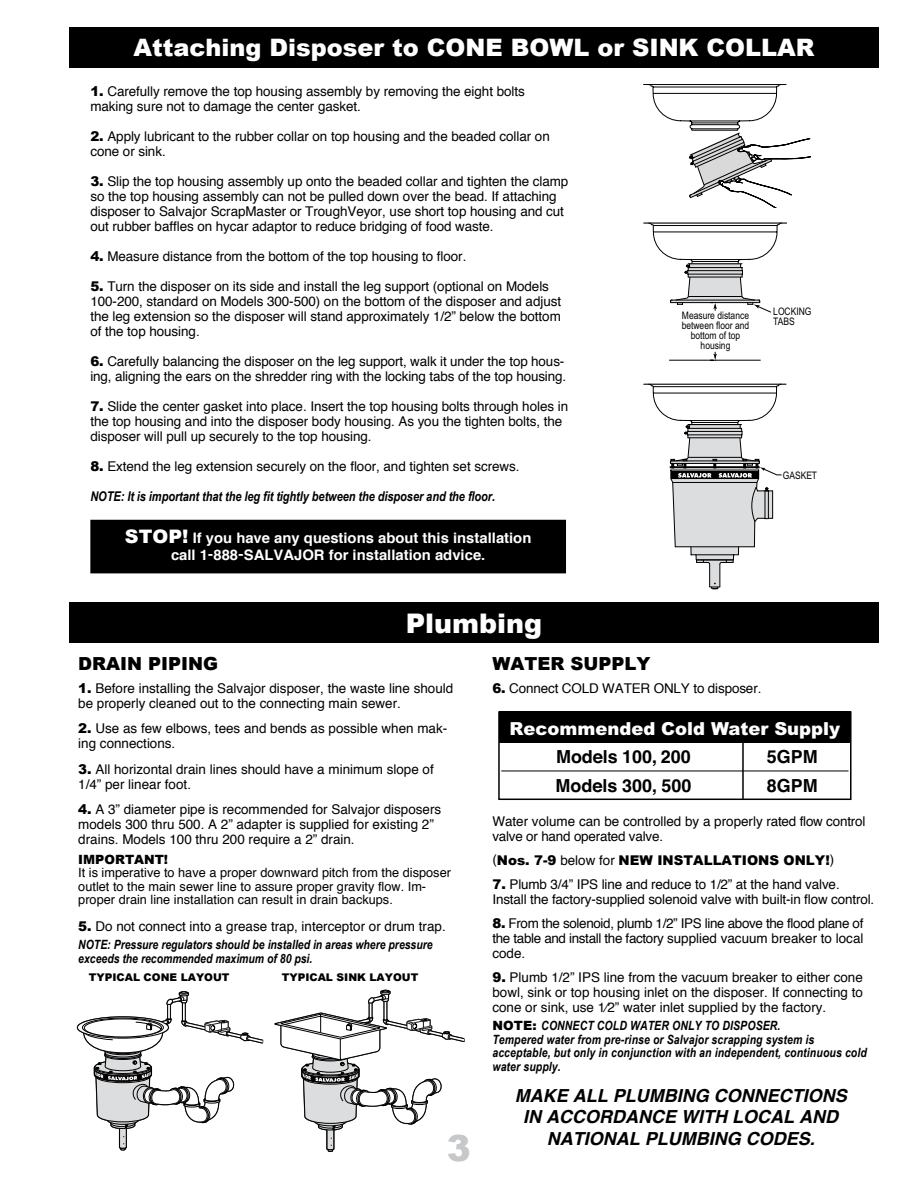
<style>
.page{position:relative;width:918px;height:1188px;background:#fff}
.page>*{position:absolute;margin:0;border:0;box-sizing:border-box;transform-origin:0 0}
.t1{font:900 36px "Arial";color:#c7c8ca}
.t2{font:900 27px "Arial";color:#fff}
.t3{font:900 24px "Arial";color:#fff}
.t4{font:italic 700 18px/21.6px "Helvetica";color:#000;text-align:center}
.t5{font:700 18px "Helvetica";color:#000}
.t6{font:900 18px "Arial";color:#fff}
.t7{font:900 18px "Arial";color:#000}
.t8{font:700 14.55px/17.4px "Helvetica";color:#fff;text-align:center}
.t9{font:13.5px/15px "Helvetica";letter-spacing:-.005em;color:#000}
.t10{font:italic 700 13.5px "Arial Narrow";letter-spacing:-.005em;color:#000}
.t11{font:900 13.5px "Arial";color:#000}
.t12{font:italic 700 12.75px/13.5px "Arial Narrow";letter-spacing:.01em;color:#000}
.t13{font:12.75px/13.5px "Helvetica";color:#000}
.t14{font:900 12.75px "Arial";color:#000}
.t15{font:900 10.65px "Arial";color:#000}
.t16{font:10.35px/10.1px "Arial Narrow";color:#000}
.s1{font-family:"Arial";font-weight:900}
.s2{font-family:"Arial";font-weight:900;font-size:18.6px}
.s3{font-family:"Helvetica";font-weight:400}
.s4{font-family:"Arial";font-weight:900;font-style:normal}
</style>
<div class="page">
<div style="left:69px;top:603px;width:810px;height:40px;background:#000"></div>
<div style="left:69px;top:27px;width:810px;height:41px;background:#000"></div>
<svg style="left:77px;top:991px;width:186px;height:160px"></svg>
<svg style="left:274px;top:990px;width:191px;height:162px"></svg>
<div style="left:499px;top:712px;width:352px;height:31px;background:#000"></div>
<div style="left:498px;top:711px;width:354px;height:89px;border:1px solid #000"></div>
<hr style="left:501px;top:771px;width:348px;height:1px;background:#000">
<hr style="left:742px;top:743px;width:2px;height:56px;background:#000">
<div style="left:92px;top:521px;width:473px;height:51px;background:#000"></div>
<div style="left:90px;top:520px;width:476px;height:53px;border:3px solid #000"></div>
<hr style="left:644px;top:84px;width:142px;height:1px;background:#000">
<svg style="left:648px;top:84px;width:163px;height:123px"></svg>
<hr style="left:644px;top:223px;width:143px;height:1px;background:#000">
<svg style="left:648px;top:223px;width:135px;height:138px"></svg>
<hr style="left:644px;top:384px;width:142px;height:1px;background:#000">
<svg style="left:648px;top:384px;width:134px;height:205px"></svg>
<h3 class="t3" style="left:133px;top:30px;width:683px">Attaching Disposer to CONE BOWL or SINK COLLAR</h3>
<p class="t9" style="left:90px;top:84px;width:436px"><span class="s1">1.</span> Carefully remove the top housing assembly by removing the eight bolts making sure not to damage the center gasket.</p>
<p class="t9" style="left:90px;top:129px;width:461px"><span class="s1">2.</span> Apply lubricant to the rubber collar on top housing and the beaded collar on cone or sink.</p>
<p class="t9" style="left:90px;top:174px;width:480px"><span class="s1">3.</span> Slip the top housing assembly up onto the beaded collar and tighten the clamp so the top housing assembly can not be pulled down over the bead. If attaching disposer to Salvajor ScrapMaster or TroughVeyor, use short top housing and cut out rubber baffles on hycar adaptor to reduce bridging of food waste.</p>
<p class="t9" style="left:90px;top:249px;width:378px"><span class="s1">4.</span> Measure distance from the bottom of the top housing to floor.</p>
<p class="t9" style="left:90px;top:279px;width:472px"><span class="s1">5.</span> Turn the disposer on its side and install the leg support (optional on Models 100-200, standard on Models 300-500) on the bottom of the disposer and adjust the leg extension so the disposer will stand approximately 1/2” below the bottom of the top housing.</p>
<p class="t9" style="left:90px;top:354px;width:477px"><span class="s1">6.</span> Carefully balancing the disposer on the leg support, walk it under the top hous&shy;ing, aligning the ears on the shredder ring with the locking tabs of the top housing.</p>
<p class="t9" style="left:90px;top:399px;width:479px"><span class="s1">7.</span> Slide the center gasket into place. Insert the top housing bolts through holes in the top housing and into the disposer body housing. As you the tighten bolts, the disposer will pull up securely to the top housing.</p>
<p class="t9" style="left:90px;top:459px;width:431px"><span class="s1">8.</span> Extend the leg extension securely on the floor, and tighten set screws.</p>
<p class="t10" style="left:90px;top:486px;width:406px">NOTE: It is important that the leg fit tightly between the disposer and the floor.</p>
<p class="t8" style="left:125px;top:529px;width:408px"><span class="s2">STOP!</span> If you have any questions about this installation call 1-888-SALVAJOR for installation advice.</p>
<h2 class="t2" style="left:406px;top:603px;width:138px">Plumbing</h2>
<p class="t16" style="left:682px;top:310px;width:69px;text-align:center">Measure distance between floor and bottom of top housing</p>
<p class="t16" style="left:773px;top:306px;width:40px">LOCKING<br>TABS</p>
<p class="t16" style="left:783px;top:469px;width:36px">GASKET</p>
<h3 class="t7" style="left:78px;top:651px;width:141px">DRAIN PIPING</h3>
<p class="t9" style="left:78px;top:681px;width:376px"><span class="s1">1.</span> Before installing the Salvajor disposer, the waste line should be properly cleaned out to the connecting main sewer.</p>
<p class="t9" style="left:78px;top:722px;width:371px"><span class="s1">2.</span> Use as few elbows, tees and bends as possible when mak&shy;ing connections.</p>
<p class="t9" style="left:78px;top:762px;width:357px"><span class="s1">3.</span> All horizontal drain lines should have a minimum slope of<br>1/4” per linear foot.</p>
<p class="t9" style="left:78px;top:803px;width:365px"><span class="s1">4.</span> A 3” diameter pipe is recommended for Salvajor disposers models 300 thru 500. A 2” adapter is supplied for existing 2” drains. Models 100 thru 200 require a 2” drain.</p>
<p class="t14" style="left:78px;top:850px;width:91px">IMPORTANT!</p>
<p class="t13" style="left:78px;top:867px;width:374px">It is imperative to have a proper downward pitch from the disposer outlet to the main sewer line to assure proper gravity flow. Im&shy;proper drain line installation can result in drain backups.</p>
<p class="t9" style="left:78px;top:919px;width:369px"><span class="s1">5.</span> Do not connect into a grease trap, interceptor or drum trap.</p>
<p class="t12" style="left:78px;top:937px;width:356px">NOTE: Pressure regulators should be installed in areas where pressure exceeds the recommended maximum of 80 psi.</p>
<p class="t15" style="left:89px;top:969px;width:142px">TYPICAL CONE LAYOUT</p>
<p class="t15" style="left:282px;top:970px;width:138px">TYPICAL SINK LAYOUT</p>
<h1 class="t1" style="left:447px;top:1122px;width:26px">3</h1>
<h3 class="t7" style="left:492px;top:651px;width:159px">WATER SUPPLY</h3>
<p class="t9" style="left:492px;top:681px;width:271px"><span class="s1">6.</span> Connect COLD WATER ONLY to disposer.</p>
<h3 class="t6" style="left:510px;top:715px;width:332px">Recommended Cold Water Supply</h3>
<h3 class="t5" style="left:556px;top:742px;width:136px">Models 100, 200</h3>
<h3 class="t5" style="left:767px;top:742px;width:52px">5GPM</h3>
<h3 class="t5" style="left:556px;top:771px;width:137px">Models 300, 500</h3>
<h3 class="t5" style="left:767px;top:771px;width:52px">8GPM</h3>
<p class="t9" style="left:492px;top:815px;width:375px">Water volume can be controlled by a properly rated flow control valve or hand operated valve.</p>
<p class="t11" style="left:492px;top:851px;width:343px"><span class="s3">(</span>Nos. 7-9 <span class="s3">below for</span> NEW INSTALLATIONS ONLY!<span class="s3">)</span></p>
<p class="t9" style="left:492px;top:878px;width:383px"><span class="s1">7.</span> Plumb 3/4” IPS line and reduce to 1/2” at the hand valve.<br>Install the factory-supplied solenoid valve with built-in flow control.</p>
<p class="t9" style="left:492px;top:917px;width:373px;text-align:justify"><span class="s1">8.</span> From the solenoid, plumb 1/2” IPS line above the flood plane of the table and install the factory supplied vacuum breaker to local code.</p>
<p class="t9" style="left:492px;top:971px;width:372px;text-align:justify"><span class="s1">9.</span> Plumb 1/2” IPS line from the vacuum breaker to either cone bowl, sink or top housing inlet on the disposer. If connecting to cone or sink, use 1⁄2” water inlet supplied by the factory.</p>
<p class="t12" style="left:492px;top:1019px;width:376px"><span class="s4">NOTE:</span> CONNECT COLD WATER ONLY TO DISPOSER.<br>Tempered water from pre-rinse or Salvajor scrapping system is acceptable, but only in conjunction with an independent, continuous cold water supply.</p>
<h3 class="t4" style="left:515px;top:1084px;width:333px">MAKE ALL PLUMBING CONNECTIONS<br>IN ACCORDANCE WITH LOCAL AND<br>NATIONAL PLUMBING CODES.</h3>
</div>
